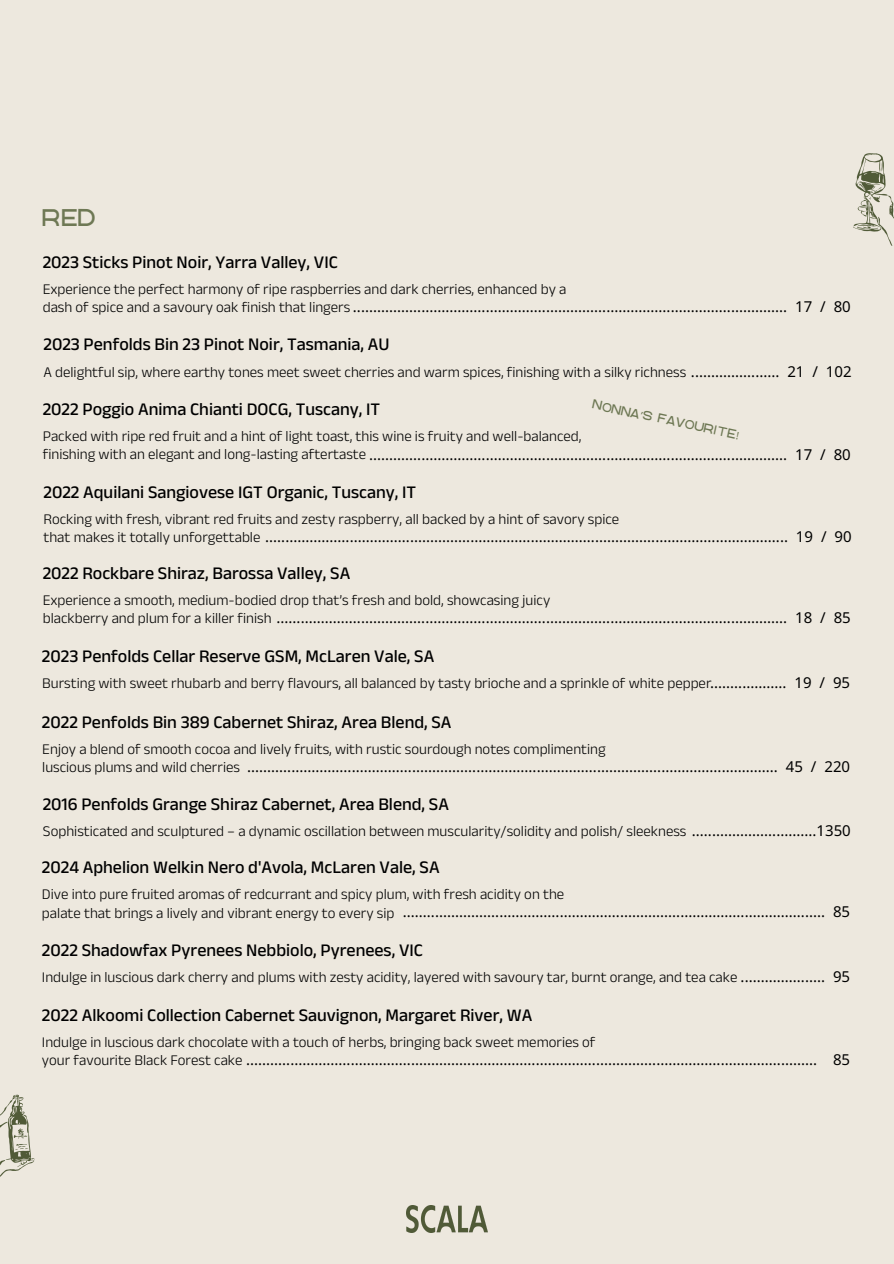
<style>
.page{position:relative;width:894px;height:1264px;background:#fff}
.page>*{position:absolute;margin:0;border:0;box-sizing:border-box;transform-origin:0 0}
.t1{font:19.5px "GACCO Regular";color:#6e7854}
.t2{font:500 18px "Anek Latin";color:#000}
.t3{font:500 15px/18px "Anek Latin";color:#000}
.t4{font:15px "Noto Sans";color:#000}
.t5{font:10.5px "GACCO Regular";color:#6e7854}
.s1{font-family:"Anek Latin";font-weight:500}
.s2{font-family:"Noto Sans";font-weight:400}
.s3{font-family:"Noto Sans Gurmukhi"}
.s4{font-family:"Noto Sans"}
</style>
<div class="page">
<div style="left:0;top:0;width:893px;height:1263px;background:#ede8de"></div>
<img style="left:0;top:1094px;width:35px;height:83px">
<img style="left:853px;top:153px;width:40px;height:93px">
<img style="left:406px;top:1205px;width:81px;height:27px">
<h3 class="t1" style="left:43px;top:211px;width:55px">RED</h3>
<h4 class="t2" style="left:43px;top:251px;width:297px">2023 Sticks Pinot Noir, Yarra Valley, VIC</h4>
<h2 class="t3" style="left:43px;top:279px;width:525px">Experience the perfect harmony of ripe raspberries and dark cherries, enhanced by a</h2>
<h4 class="t4" style="left:43px;top:296px;width:784px"><span class="s1">dash of spice and a savoury oak finish that lingers</span> ............................................................................................................ 17 /</h4>
<h3 class="t4" style="left:833px;top:296px;width:19px">80</h3>
<h2 class="t2" style="left:43px;top:334px;width:347px">2023 Penfolds Bin 23 Pinot Noir, Tasmania, AU</h2>
<h3 class="t3" style="left:43px;top:362px;width:775px">A delightful sip, where earthy tones meet sweet cherries and warm spices, finishing with a silky richness <span class="s2">...................... 21 /</span></h3>
<h4 class="t4" style="left:825px;top:361px;width:27px">102</h4>
<h3 class="t2" style="left:43px;top:399px;width:339px">2022 Poggio Anima Chianti DOCG, Tuscany, IT</h3>
<h2 class="t5" style="left:593px;top:400px;width:151px;rotate:12deg">NONNA<span class="s3">’</span>S FAVOURITE<span class="s4">!</span></h2>
<h4 class="t3" style="left:43px;top:427px;width:540px">Packed with ripe red fruit and a hint of light toast, this wine is fruity and well-balanced,</h4>
<h3 class="t4" style="left:43px;top:443px;width:784px"><span class="s1">finishing with an elegant and long-lasting aftertaste</span> ........................................................................................................ 17 /</h3>
<h2 class="t4" style="left:833px;top:443px;width:19px">80</h2>
<h4 class="t2" style="left:43px;top:481px;width:374px">2022 Aquilani Sangiovese IGT Organic, Tuscany, IT</h4>
<p class="t3" style="left:43px;top:510px;width:577px">Rocking with fresh, vibrant red fruits and zesty raspberry, all backed by a hint of savory spice</p>
<h1 class="t4" style="left:43px;top:526px;width:784px"><span class="s1">that makes it totally unforgettable</span> .................................................................................................................................. 19 /</h1>
<h2 class="t4" style="left:834px;top:526px;width:19px">90</h2>
<h3 class="t2" style="left:43px;top:562px;width:309px">2022 Rockbare Shiraz, Barossa Valley, SA</h3>
<h4 class="t3" style="left:43px;top:591px;width:509px">Experience a smooth, medium-bodied drop that’s fresh and bold, showcasing juicy</h4>
<h3 class="t4" style="left:43px;top:607px;width:784px"><span class="s1">blackberry and plum for a killer finish</span> ............................................................................................................................... 18 /</h3>
<h2 class="t4" style="left:833px;top:607px;width:19px">85</h2>
<h4 class="t2" style="left:42px;top:645px;width:394px">2023 Penfolds Cellar Reserve GSM, McLaren Vale, SA</h4>
<h2 class="t3" style="left:42px;top:673px;width:784px">Bursting with sweet rhubarb and berry flavours, all balanced by tasty brioche and a sprinkle of white pepper<span class="s2">................... 19 /</span></h2>
<h3 class="t4" style="left:832px;top:672px;width:19px">95</h3>
<p class="t2" style="left:42px;top:712px;width:411px">2022 Penfolds Bin 389 Cabernet Shiraz, Area Blend, SA</p>
<p class="t3" style="left:42px;top:740px;width:564px">Enjoy a blend of smooth cocoa and lively fruits, with rustic sourdough notes complimenting luscious plums and wild cherries</p>
<h3 class="t4" style="left:247px;top:756px;width:570px">.................................................................................................................................... 45 /</h3>
<p class="t4" style="left:824px;top:756px;width:27px">220</p>
<p class="t2" style="left:43px;top:793px;width:407px">2016 Penfolds Grange Shiraz Cabernet, Area Blend, SA</p>
<p class="t3" style="left:43px;top:821px;width:809px">Sophisticated and sculptured – a dynamic oscillation between muscularity/solidity and polish/ sleekness <span class="s2">...............................1350</span></p>
<h2 class="t2" style="left:42px;top:857px;width:399px">2024 Aphelion Welkin Nero d'Avola, McLaren Vale, SA</h2>
<h3 class="t3" style="left:42px;top:885px;width:523px">Dive into pure fruited aromas of redcurrant and spicy plum, with fresh acidity on the palate that brings a lively and vibrant energy to every sip</h3>
<h4 class="t4" style="left:402px;top:901px;width:448px">......................................................................................................... 85</h4>
<h2 class="t2" style="left:42px;top:939px;width:382px">2022 Shadowfax Pyrenees Nebbiolo, Pyrenees, VIC</h2>
<h3 class="t3" style="left:42px;top:968px;width:809px">Indulge in luscious dark cherry and plums with zesty acidity, layered with savoury tar, burnt orange, and tea cake <span class="s2">..................... 95</span></h3>
<h4 class="t2" style="left:42px;top:1004px;width:491px">2022 Alkoomi Collection Cabernet Sauvignon, Margaret River, WA</h4>
<p class="t3" style="left:42px;top:1032px;width:555px">Indulge in luscious dark chocolate with a touch of herbs, bringing back sweet memories of</p>
<h2 class="t4" style="left:42px;top:1048px;width:809px"><span class="s1">your favourite Black Forest cake</span> .............................................................................................................................................. 85</h2>
</div>
